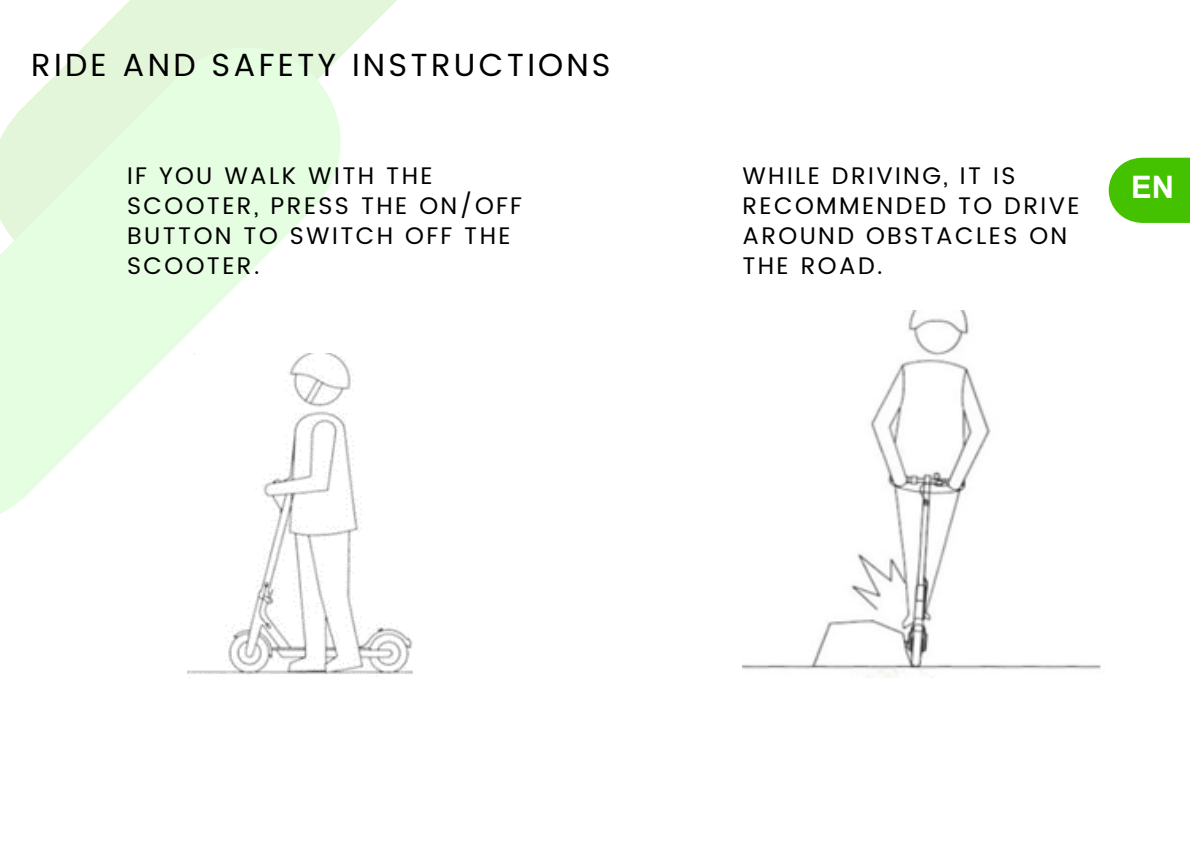
<style>
.page{position:relative;width:1190px;height:851px;background:#fff}
.page>*{position:absolute;margin:0;border:0;box-sizing:border-box;transform-origin:0 0}
.t1{font:32px "Poppins";letter-spacing:.1em;color:#000}
.t2{font:700 31px "Arial";color:#fff}
.t3{font:24px/30px "Poppins";letter-spacing:.1em;color:#000}
</style>
<div class="page">
<svg style="left:121px;top:0;width:276px;height:17px;fill:#e3f6da"></svg>
<svg style="left:0;top:9px;width:380px;height:505px;fill:#e5fde0"></svg>
<img style="left:188px;top:354px;width:224px;height:324px">
<img style="left:742px;top:310px;width:359px;height:367px">
<svg style="left:1109px;top:158px;width:81px;height:65px"></svg>
<h1 class="t1" style="left:31px;top:46px;width:581px">RIDE AND SAFETY INSTRUCTIONS</h1>
<p class="t3" style="left:127px;top:161px;width:396px">IF YOU WALK WITH THE<br>SCOOTER, PRESS THE ON/OFF<br>BUTTON TO SWITCH OFF THE<br>SCOOTER.</p>
<p class="t3" style="left:742px;top:161px;width:339px">WHILE DRIVING, IT IS<br>RECOMMENDED TO DRIVE<br>AROUND OBSTACLES ON<br>THE ROAD.</p>
<p class="t2" style="left:1131px;top:175px;width:45px">EN</p>
</div>
